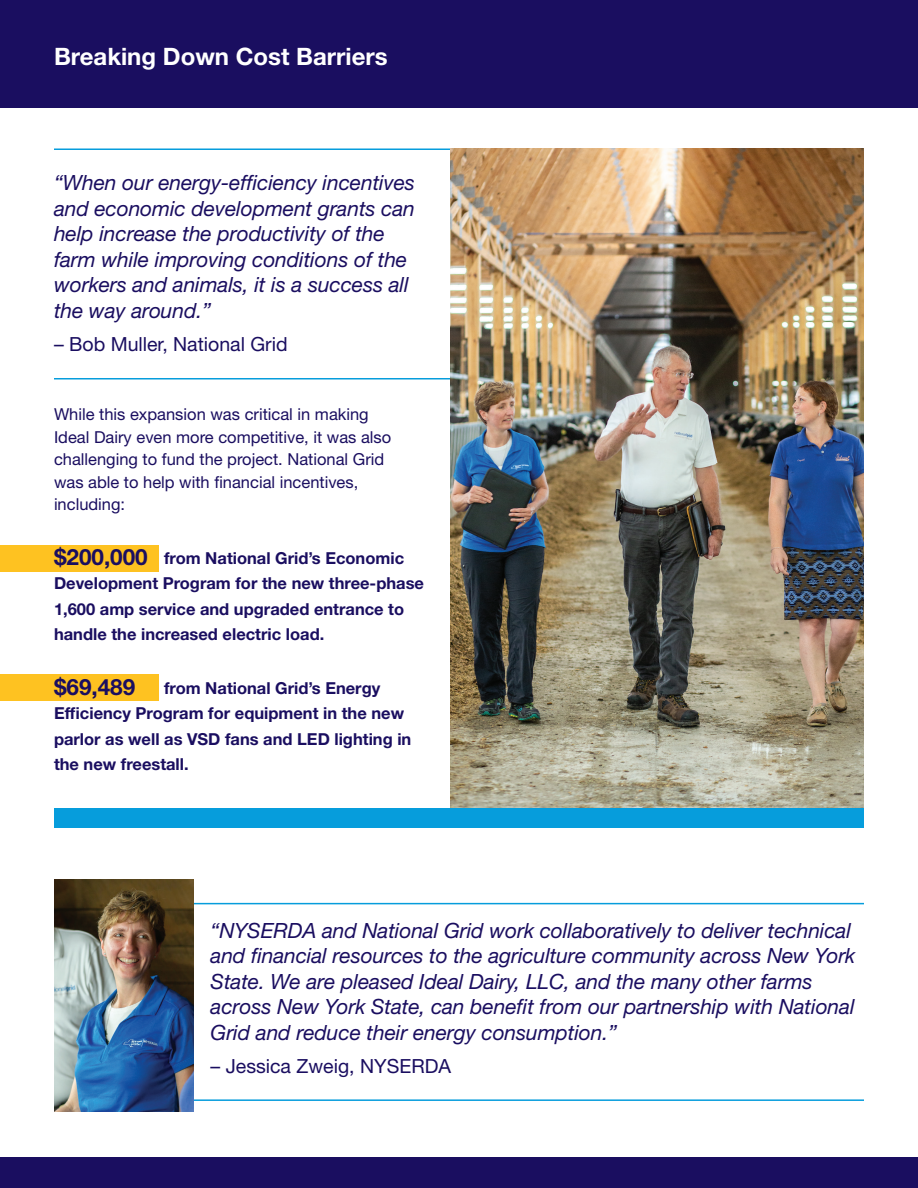
<style>
.page{position:relative;width:918px;height:1188px;background:#fff}
.page>*{position:absolute;margin:0;border:0;box-sizing:border-box;transform-origin:0 0}
.t1{font:700 24px "Helvetica Neue LT Std";color:#fff}
.t2{font:700 22.5px "Helvetica Neue LT Std";color:#1a0e60}
.t3{font:italic 21px/25.5px "Helvetica Neue LT Std";letter-spacing:-.005em;color:#1a0e60}
.t4{font:19.5px "Helvetica Neue LT Std";color:#1a0e60}
.t5{font:700 16.5px "Helvetica Neue LT Std";color:#1a0e60}
.t6{font:16.5px "Helvetica Neue LT Std";color:#1a0e60}
</style>
<div class="page">
<hr style="left:54px;top:148px;width:407px;height:2px;background:#069ddc">
<hr style="left:54px;top:378px;width:407px;height:2px;background:#069ddc">
<div style="left:0;top:0;width:918px;height:108px;background:#1a0e60"></div>
<div style="left:0;top:1158px;width:918px;height:30px;background:#1a0e60"></div>
<img style="left:450px;top:148px;width:414px;height:660px">
<div style="left:54px;top:808px;width:810px;height:19px;background:#069ddc"></div>
<hr style="left:185px;top:1099px;width:679px;height:2px;background:#069ddc">
<div style="left:0;top:545px;width:158px;height:27px;background:#fec221"></div>
<div style="left:0;top:674px;width:158px;height:27px;background:#fec221"></div>
<hr style="left:185px;top:903px;width:679px;height:1px;background:#069ddc">
<img style="left:54px;top:879px;width:139px;height:233px">
<p class="t1" style="left:54px;top:41px;width:335px">Breaking Down Cost Barriers</p>
<p class="t3" style="left:54px;top:170px;width:363px">“When our energy-efficiency incentives and economic development grants can help increase the productivity of the farm while improving conditions of the workers and animals, it is a success all the way around.”</p>
<p class="t4" style="left:54px;top:332px;width:235px">– Bob Muller, National Grid</p>
<p class="t6" style="left:54px;top:404px;width:316px">While this expansion was critical in making</p>
<p class="t6" style="left:54px;top:427px;width:339px">Ideal Dairy even more competitive, it was also</p>
<p class="t6" style="left:54px;top:449px;width:332px">challenging to fund the project. National Grid</p>
<p class="t6" style="left:54px;top:472px;width:306px">was able to help with financial incentives,</p>
<p class="t6" style="left:54px;top:494px;width:73px">including:</p>
<p class="t5" style="left:164px;top:548px;width:242px">from National Grid’s Economic</p>
<p class="t5" style="left:54px;top:573px;width:372px">Development Program for the new three-phase</p>
<p class="t5" style="left:54px;top:599px;width:352px">1,600 amp service and upgraded entrance to</p>
<p class="t5" style="left:54px;top:624px;width:272px">handle the increased electric load.</p>
<p class="t2" style="left:54px;top:543px;width:95px">$200,000</p>
<p class="t2" style="left:54px;top:673px;width:83px">$69,489</p>
<p class="t5" style="left:164px;top:678px;width:218px">from National Grid’s Energy</p>
<p class="t5" style="left:54px;top:703px;width:352px">Efficiency Program for equipment in the new</p>
<p class="t5" style="left:54px;top:729px;width:359px">parlor as well as VSD fans and LED lighting in</p>
<p class="t5" style="left:54px;top:754px;width:136px">the new freestall.</p>
<p class="t3" style="left:211px;top:917px;width:646px">“NYSERDA and National Grid work collaboratively to deliver technical and financial resources to the agriculture community across New York State. We are pleased Ideal Dairy, LLC, and the many other farms across New York State, can benefit from our partnership with National Grid and reduce their energy consumption.”</p>
<p class="t4" style="left:211px;top:1054px;width:242px">– Jessica Zweig, NYSERDA</p>
</div>
